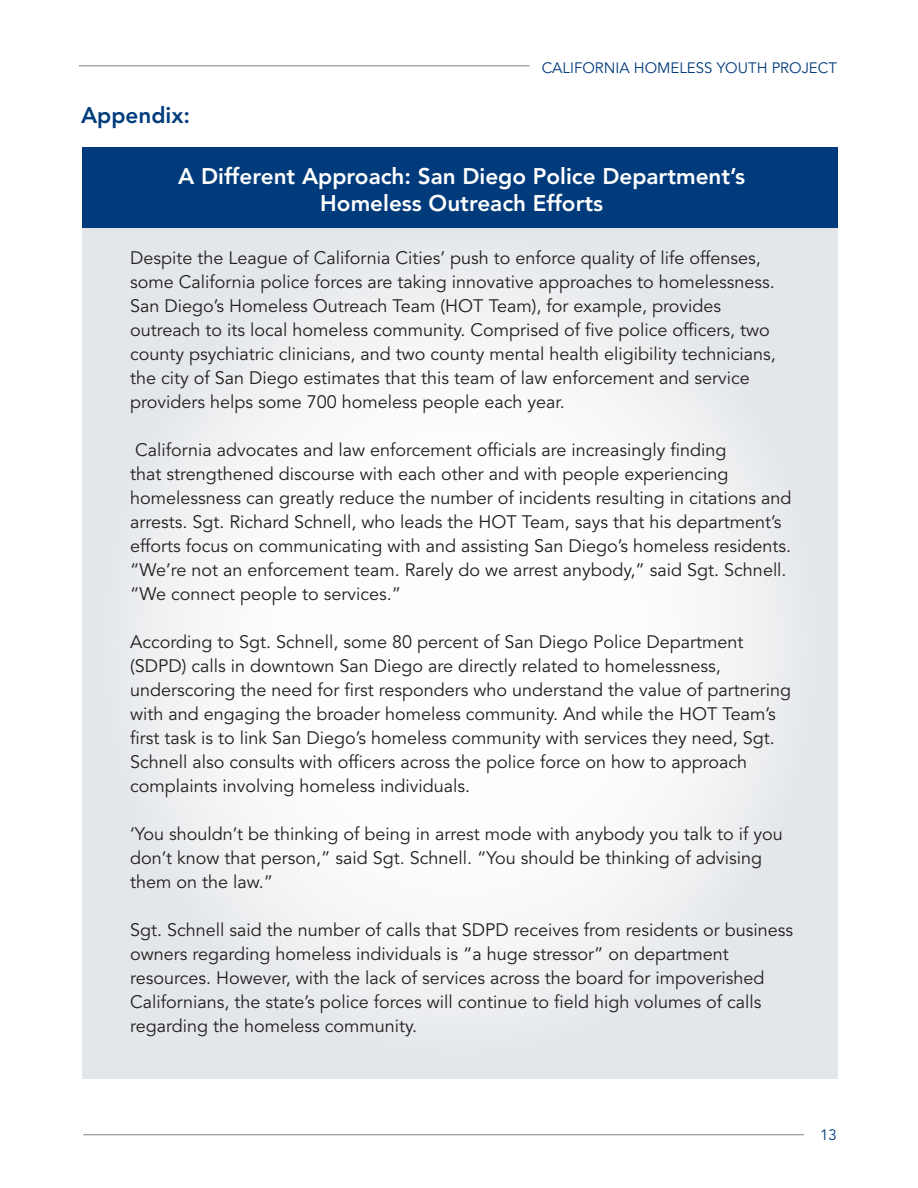
<style>
.page{position:relative;width:918px;height:1188px;background:#fff}
.page>*{position:absolute;margin:0;border:0;box-sizing:border-box;transform-origin:0 0}
.t1{font:800 22.5px/27px "Avenir";color:#fff;text-align:center}
.t2{font:800 22.5px "Avenir";color:#013d7d}
.t3{font:18px/24px "Avenir LT Std";color:#231f20}
.t4{font:15px "Avenir";color:#013b7c}
</style>
<div class="page">
<hr style="left:83px;top:1134px;width:721px;height:1px;background:#6a747b">
<hr style="left:79px;top:65px;width:451px;height:1px;background:#6a747b">
<div style="left:82px;top:210px;width:756px;height:868px;background:linear-gradient(to right,#f0f1f3,#f0f1f3)"></div>
<div style="left:82px;top:147px;width:756px;height:81px;background:#013b7c"></div>
<p class="t2" style="left:81px;top:102px;width:111px">Appendix:</p>
<p class="t4" style="left:542px;top:59px;width:297px">CALIFORNIA HOMELESS YOUTH PROJECT</p>
<p class="t1" style="left:178px;top:162px;width:569px">A Different Approach: San Diego Police Department’s<br>Homeless Outreach Efforts</p>
<p class="t3" style="left:130px;top:246px;width:647px">Despite the League of California Cities’ push to enforce quality of life offenses, some California police forces are taking innovative approaches to homelessness.<br>San Diego’s Homeless Outreach Team (HOT Team), for example, provides outreach to its local homeless community. Comprised of five police officers, two county psychiatric clinicians, and two county mental health eligibility technicians, the city of San Diego estimates that this team of law enforcement and service providers helps some 700 homeless people each year.</p>
<p class="t3" style="left:130px;top:438px;width:663px">California advocates and law enforcement officials are increasingly finding<br>that strengthened discourse with each other and with people experiencing homelessness can greatly reduce the number of incidents resulting in citations and arrests. Sgt. Richard Schnell, who leads the HOT Team, says that his department’s efforts focus on communicating with and assisting San Diego’s homeless residents. “We’re not an enforcement team. Rarely do we arrest anybody,” said Sgt. Schnell. “We connect people to services.”</p>
<p class="t3" style="left:130px;top:630px;width:662px">According to Sgt. Schnell, some 80 percent of San Diego Police Department (SDPD) calls in downtown San Diego are directly related to homelessness, underscoring the need for first responders who understand the value of partnering with and engaging the broader homeless community. And while the HOT Team’s first task is to link San Diego’s homeless community with services they need, Sgt.<br>Schnell also consults with officers across the police force on how to approach complaints involving homeless individuals.</p>
<p class="t3" style="left:130px;top:822px;width:654px">‘You shouldn’t be thinking of being in arrest mode with anybody you talk to if you don’t know that person,” said Sgt. Schnell. “You should be thinking of advising them on the law.”</p>
<p class="t3" style="left:130px;top:918px;width:664px">Sgt. Schnell said the number of calls that SDPD receives from residents or business owners regarding homeless individuals is “a huge stressor” on department resources. However, with the lack of services across the board for impoverished Californians, the state’s police forces will continue to field high volumes of calls regarding the homeless community.</p>
<p class="t4" style="left:820px;top:1126px;width:18px">13</p>
</div>
